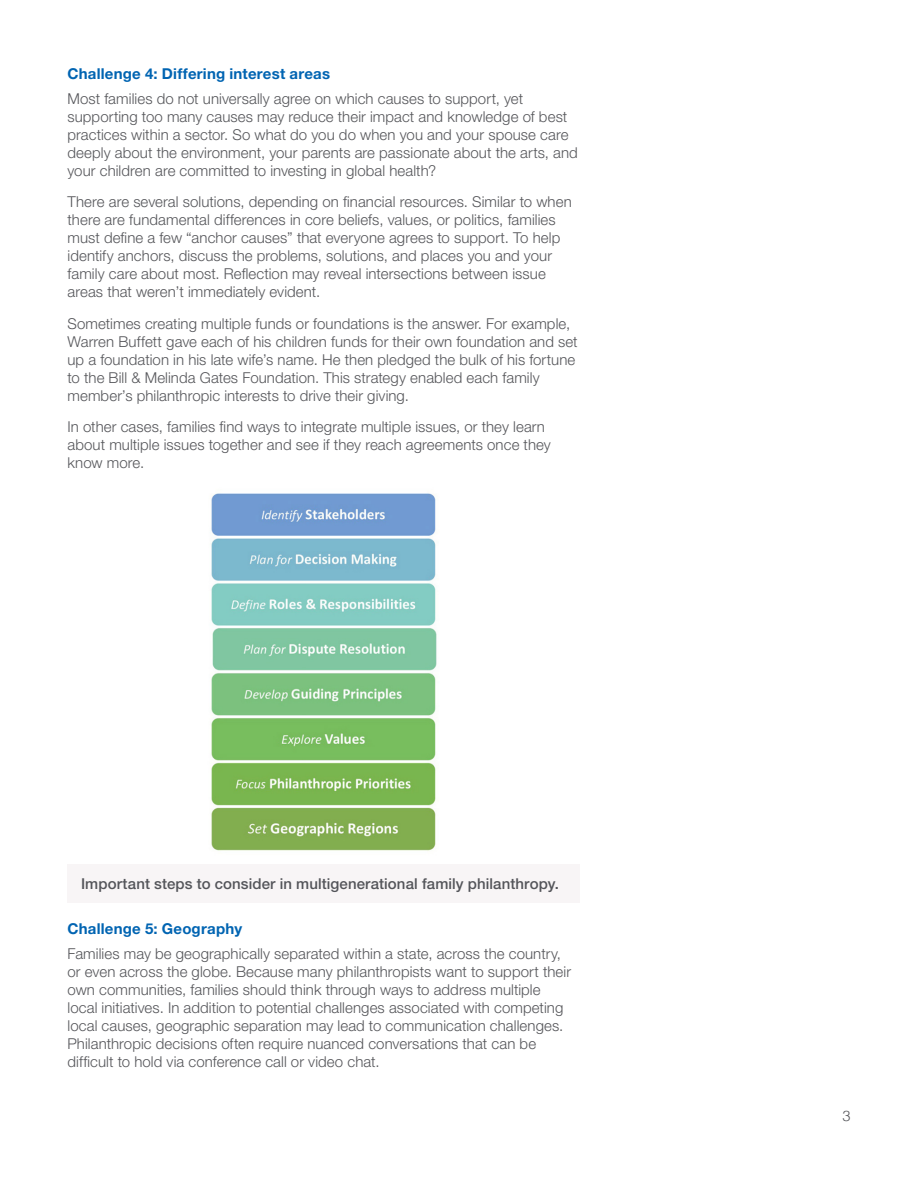
<style>
.page{position:relative;width:918px;height:1188px;background:#fff}
.page>*{position:absolute;margin:0;border:0;box-sizing:border-box;transform-origin:0 0}
.Body-new{font:300 15px/18px "Helvetica Neue LT";letter-spacing:.005em;color:#55565a}
.Captions{font:500 15px "Helvetica Neue LT";letter-spacing:.005em;color:#54555a}
.Subhead{font:700 15px "Helvetica Neue LT";letter-spacing:.015em;color:#0164b2}
.t1{font:300 14.7px "Helvetica";color:#55565a}
</style>
<div class="page">
<img style="left:211px;top:493px;width:226px;height:358px">
<div style="left:68px;top:864px;width:512px;height:39px;background:#f8f5f6"></div>
<p class="Subhead" style="left:68px;top:65px;width:264px">Challenge 4: Differing interest areas</p>
<p class="Body-new" style="left:68px;top:89px;width:512px">Most families do not universally agree on which causes to support, yet supporting too many causes may reduce their impact and knowledge of best practices within a sector. So what do you do when you and your spouse care deeply about the environment, your parents are passionate about the arts, and your children are committed to investing in global health?</p>
<p class="Body-new" style="left:68px;top:193px;width:506px">There are several solutions, depending on financial resources. Similar to when there are fundamental differences in core beliefs, values, or politics, families must define a few “anchor causes” that everyone agrees to support. To help identify anchors, discuss the problems, solutions, and places you and your family care about most. Reflection may reveal intersections between issue areas that weren’t immediately evident.</p>
<p class="Body-new" style="left:68px;top:314px;width:512px">Sometimes creating multiple funds or foundations is the answer. For example, Warren Buffett gave each of his children funds for their own foundation and set up a foundation in his late wife’s name. He then pledged the bulk of his fortune to the Bill &amp; Melinda Gates Foundation. This strategy enabled each family member’s philanthropic interests to drive their giving.</p>
<p class="Body-new" style="left:68px;top:418px;width:485px">In other cases, families find ways to integrate multiple issues, or they learn about multiple issues together and see if they reach agreements once they know more.</p>
<p class="Captions" style="left:81px;top:875px;width:480px">Important steps to consider in multigenerational family philanthropy.</p>
<p class="Subhead" style="left:68px;top:920px;width:176px">Challenge 5: Geography</p>
<p class="Body-new" style="left:68px;top:944px;width:505px">Families may be geographically separated within a state, across the country, or even across the globe. Because many philanthropists want to support their own communities, families should think through ways to address multiple local initiatives. In addition to potential challenges associated with competing local causes, geographic separation may lead to communication challenges.<br>Philanthropic decisions often require nuanced conversations that can be difficult to hold via conference call or video chat.</p>
<p class="t1" style="left:842px;top:1103px;width:10px">3</p>
</div>
